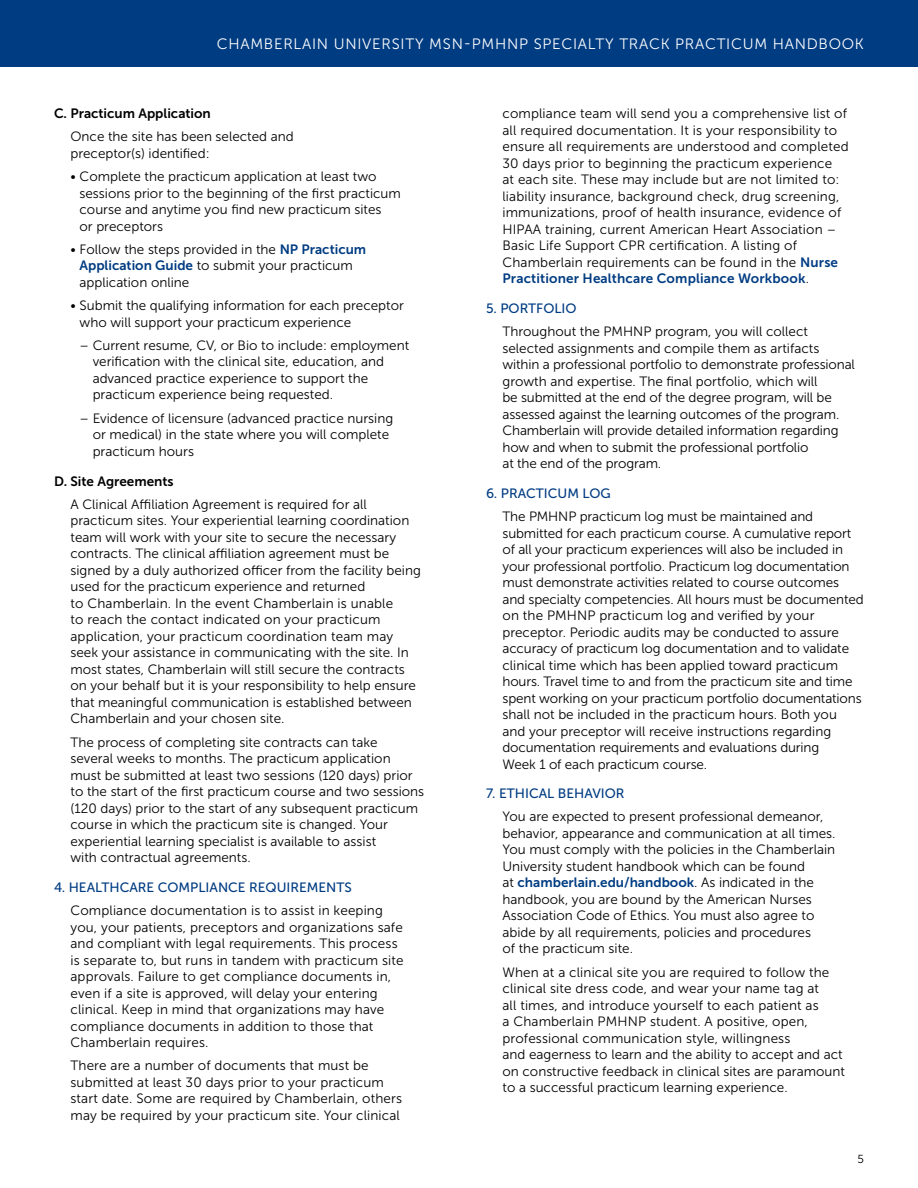
<style>
.page{position:relative;width:918px;height:1188px;background:#fff}
.page>*{position:absolute;margin:0;border:0;box-sizing:border-box;transform-origin:0 0}
.t1{font:15px "Museo Sans 300";letter-spacing:.05em;color:#fff}
.Body_-_Indent_1{font:13.5px/16.5px "Museo Sans 300";color:#000}
.H3_-_Museo{font:13.5px "Museo Sans 500";color:#003c82}
.Bold_Body_-_Museo{font:13.5px "Museo Sans 700";color:#000}
.t2{font:11.7px "Museo Sans 300";color:#000}
.s1{font-family:"Museo Sans 700";color:#003c82}
</style>
<div class="page">
<div style="left:0;top:0;width:918px;height:67px;background:#003c82"></div>
<p class="t1" style="left:217px;top:35px;width:649px">CHAMBERLAIN UNIVERSITY MSN-PMHNP SPECIALTY TRACK PRACTICUM HANDBOOK</p>
<p class="Bold_Body_-_Museo" style="left:54px;top:106px;width:158px">C. Practicum Application</p>
<p class="Body_-_Indent_1" style="left:70px;top:129px;width:225px">Once the site has been selected and preceptor(s) identified:</p>
<p class="Body_-_Indent_1" style="left:80px;top:168px;width:323px;text-indent:-9px">• Complete the practicum application at least two sessions prior to the beginning of the first practicum course and anytime you find new practicum sites<br>or preceptors</p>
<p class="Body_-_Indent_1" style="left:80px;top:241px;width:288px;text-indent:-9px">• Follow the steps provided in the <span class="s1">NP Practicum<br>Application Guide</span> to submit your practicum application online</p>
<p class="Body_-_Indent_1" style="left:80px;top:297px;width:326px;text-indent:-9px">• Submit the qualifying information for each preceptor who will support your practicum experience</p>
<p class="Body_-_Indent_1" style="left:93px;top:337px;width:318px;text-indent:-13px">– Current resume, CV, or Bio to include: employment verification with the clinical site, education, and advanced practice experience to support the practicum experience being requested.</p>
<p class="Body_-_Indent_1" style="left:93px;top:410px;width:302px;text-indent:-13px">– Evidence of licensure (advanced practice nursing or medical) in the state where you will complete practicum hours</p>
<p class="Bold_Body_-_Museo" style="left:54px;top:473px;width:121px">D. Site Agreements</p>
<p class="Body_-_Indent_1" style="left:70px;top:496px;width:352px">A Clinical Affiliation Agreement is required for all practicum sites. Your experiential learning coordination team will work with your site to secure the necessary contracts. The clinical affiliation agreement must be signed by a duly authorized officer from the facility being used for the practicum experience and returned<br>to Chamberlain. In the event Chamberlain is unable<br>to reach the contact indicated on your practicum application, your practicum coordination team may seek your assistance in communicating with the site. In most states, Chamberlain will still secure the contracts on your behalf but it is your responsibility to help ensure that meaningful communication is established between Chamberlain and your chosen site.</p>
<p class="Body_-_Indent_1" style="left:70px;top:734px;width:355px">The process of completing site contracts can take<br>several weeks to months. The practicum application must be submitted at least two sessions (120 days) prior to the start of the first practicum course and two sessions (120 days) prior to the start of any subsequent practicum course in which the practicum site is changed. Your experiential learning specialist is available to assist<br>with contractual agreements.</p>
<p class="H3_-_Museo" style="left:54px;top:880px;width:299px">4. HEALTHCARE COMPLIANCE REQUIREMENTS</p>
<p class="Body_-_Indent_1" style="left:70px;top:902px;width:335px">Compliance documentation is to assist in keeping you, your patients, preceptors and organizations safe and compliant with legal requirements. This process is separate to, but runs in tandem with practicum site approvals. Failure to get compliance documents in, even if a site is approved, will delay your entering clinical. Keep in mind that organizations may have compliance documents in addition to those that Chamberlain requires.</p>
<p class="Body_-_Indent_1" style="left:70px;top:1058px;width:333px">There are a number of documents that must be submitted at least 30 days prior to your practicum start date. Some are required by Chamberlain, others may be required by your practicum site. Your clinical</p>
<p class="Body_-_Indent_1" style="left:502px;top:105px;width:348px">compliance team will send you a comprehensive list of all required documentation. It is your responsibility to ensure all requirements are understood and completed 30 days prior to beginning the practicum experience<br>at each site. These may include but are not limited to: liability insurance, background check, drug screening, immunizations, proof of health insurance, evidence of HIPAA training, current American Heart Association – Basic Life Support CPR certification. A listing of Chamberlain requirements can be found in the <span class="s1">Nurse Practitioner Healthcare Compliance Workbook</span>.</p>
<p class="H3_-_Museo" style="left:486px;top:301px;width:92px">5. PORTFOLIO</p>
<p class="Body_-_Indent_1" style="left:502px;top:323px;width:354px">Throughout the PMHNP program, you will collect selected assignments and compile them as artifacts within a professional portfolio to demonstrate professional growth and expertise. The final portfolio, which will<br>be submitted at the end of the degree program, will be assessed against the learning outcomes of the program.<br>Chamberlain will provide detailed information regarding how and when to submit the professional portfolio<br>at the end of the program.</p>
<p class="H3_-_Museo" style="left:486px;top:486px;width:126px">6. PRACTICUM LOG</p>
<p class="Body_-_Indent_1" style="left:502px;top:508px;width:363px">The PMHNP practicum log must be maintained and submitted for each practicum course. A cumulative report of all your practicum experiences will also be included in your professional portfolio. Practicum log documentation must demonstrate activities related to course outcomes and specialty competencies. All hours must be documented on the PMHNP practicum log and verified by your preceptor. Periodic audits may be conducted to assure accuracy of practicum log documentation and to validate clinical time which has been applied toward practicum hours. Travel time to and from the practicum site and time spent working on your practicum portfolio documentations shall not be included in the practicum hours. Both you<br>and your preceptor will receive instructions regarding documentation requirements and evaluations during<br>Week 1 of each practicum course.</p>
<p class="H3_-_Museo" style="left:486px;top:786px;width:140px">7. ETHICAL BEHAVIOR</p>
<p class="Body_-_Indent_1" style="left:502px;top:809px;width:335px">You are expected to present professional demeanor, behavior, appearance and communication at all times.<br>You must comply with the policies in the Chamberlain University student handbook which can be found<br>at <span class="s1">chamberlain.edu/handbook</span>. As indicated in the handbook, you are bound by the American Nurses Association Code of Ethics. You must also agree to abide by all requirements, policies and procedures<br>of the practicum site.</p>
<p class="Body_-_Indent_1" style="left:502px;top:964px;width:344px">When at a clinical site you are required to follow the clinical site dress code, and wear your name tag at<br>all times, and introduce yourself to each patient as<br>a Chamberlain PMHNP student. A positive, open, professional communication style, willingness<br>and eagerness to learn and the ability to accept and act on constructive feedback in clinical sites are paramount to a successful practicum learning experience.</p>
<p class="t2" style="left:858px;top:1153px;width:8px">5</p>
</div>
